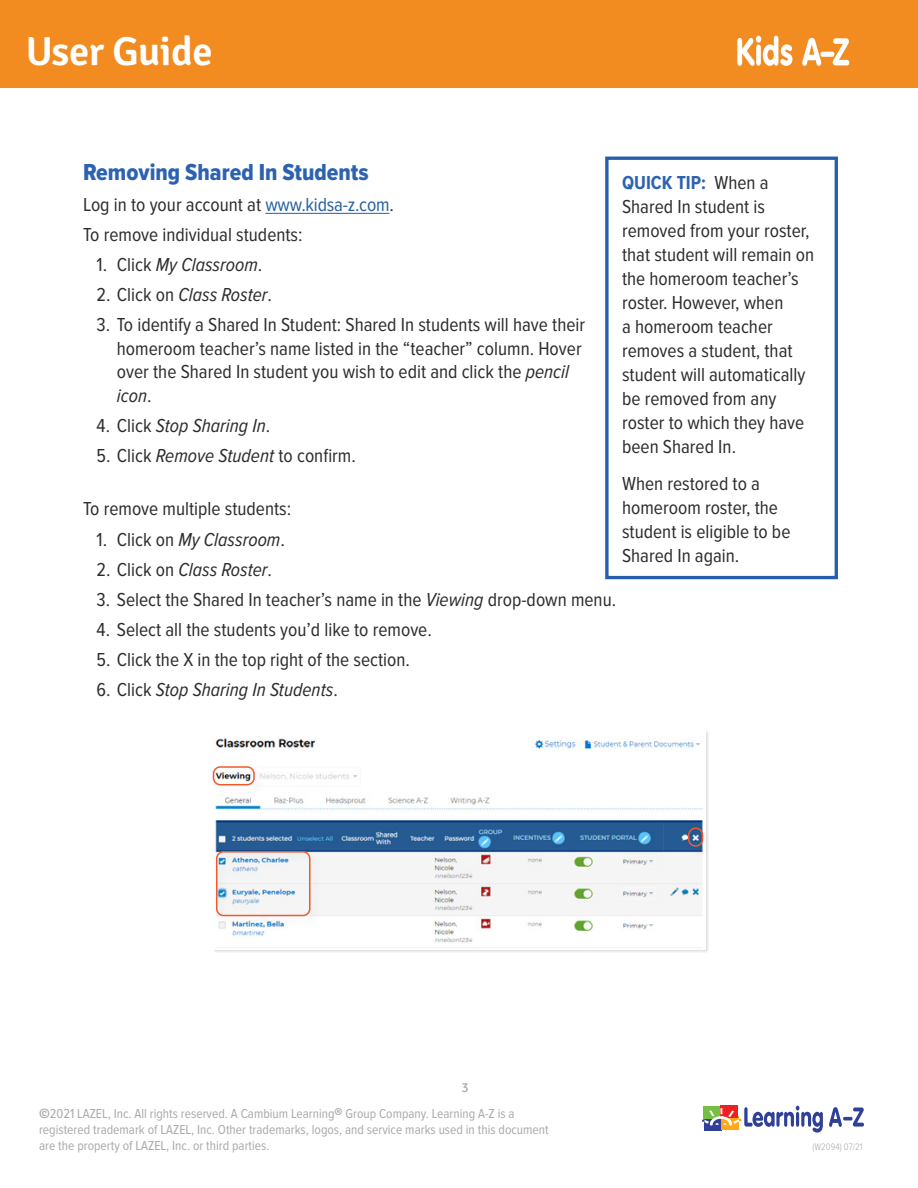
<style>
.page{position:relative;width:918px;height:1188px;background:#fff}
.page>*{position:absolute;margin:0;border:0;box-sizing:border-box;transform-origin:0 0}
.ParaHead_2{font:600 40.5px "Signika";letter-spacing:-.01em;color:#fff}
.ParaHead_2-2{font:24px "Proxima Nova Cond Extrabld";color:#2c62af}
.Body_2{font:19.5px/24px "Proxima Nova Cond";color:#2e2b2c}
.t1{font:italic 19.5px "Proxima Nova Cond";color:#2e2b2c}
.ParaHead_2-3{font:19.5px "Proxima Nova Cond";color:#2e2b2c}
.t2{font:13.5px/16.2px "Proxima Nova Cond";color:#a8a9ad}
.t3{font:13.5px "Signika";color:#a8a9ad}
.t4{font:300 9.75px "Proxima Nova Cond";color:#a8a9ad}
.s1{color:#2661a1}
.s2{font-style:normal}
.s3{font-style:italic}
.s4{font-weight:700;color:#2c62af}
.s5{font-family:"Signika"}
</style>
<div class="page">
<div style="left:720px;top:1105px;width:17px;height:13px;background:#ed2124"></div>
<svg style="left:702px;top:1106px;width:121px;height:27px"></svg>
<svg style="left:829px;top:1107px;width:35px;height:20px"></svg>
<div style="left:0;top:0;width:918px;height:88px;background:#f28b20"></div>
<svg style="left:737px;top:36px;width:55px;height:30px"></svg>
<svg style="left:802px;top:38px;width:19px;height:28px"></svg>
<div style="left:820px;top:52px;width:14px;height:5px;background:#fff;border-radius:2px"></div>
<svg style="left:833px;top:38px;width:16px;height:27px"></svg>
<hr style="left:265px;top:213px;width:124px;height:1px;background:#2661a1">
<div style="left:605px;top:157px;width:233px;height:422px;border:3px solid #245eac"></div>
<div style="left:213px;top:730px;width:496px;height:223px;background:#231f20;opacity:.15"></div>
<img style="left:213px;top:730px;width:493px;height:219px">
<div style="left:210px;top:763px;width:57px;height:35px;background:#231f20;opacity:.1"></div>
<div style="left:213px;top:766px;width:42px;height:19px;border:2px solid #f1592f;border-radius:7px"></div>
<div style="left:213px;top:848px;width:110px;height:80px;background:#231f20;opacity:.1"></div>
<div style="left:216px;top:851px;width:94px;height:65px;border:2px solid #f1592f;border-radius:7px"></div>
<div style="left:685px;top:825px;width:31px;height:34px;background:#231f20;opacity:.1"></div>
<div style="left:688px;top:828px;width:15px;height:19px;border:2px solid #f1592f;border-radius:7px"></div>
<p class="ParaHead_2" style="left:26px;top:28px;width:188px">User Guide</p>
<p class="ParaHead_2-2" style="left:83px;top:159px;width:287px">Removing Shared In Students</p>
<p class="ParaHead_2-3" style="left:83px;top:193px;width:312px">Log in to your account at <span class="s1">www.kidsa-z.com</span>.</p>
<p class="ParaHead_2-3" style="left:83px;top:224px;width:221px">To remove individual students:</p>
<p class="t1" style="left:97px;top:254px;width:167px"><span class="s2">1. Click</span> My Classroom<span class="s2">.</span></p>
<p class="t1" style="left:97px;top:284px;width:177px"><span class="s2">2. Click on</span> Class Roster<span class="s2">.</span></p>
<p class="Body_2" style="left:117px;top:314px;width:470px;line-height:23.4px;text-indent:-20px">3. To identify a Shared In Student: Shared In students will have their homeroom teacher’s name listed in the “teacher” column. Hover over the Shared In student you wish to edit and click the <span class="s3">pencil icon</span>.</p>
<p class="t1" style="left:97px;top:414px;width:175px"><span class="s2">4. Click</span> Stop Sharing In<span class="s2">.</span></p>
<p class="Body_2" style="left:97px;top:444px;width:261px">5. Click <span class="s3">Remove Student</span> to confirm.</p>
<p class="Body_2" style="left:622px;top:171px;width:194px"><span class="s4">QUICK TIP:</span> When a<br>Shared In student is removed from your roster, that student will remain on the homeroom teacher’s roster. However, when<br>a homeroom teacher removes a student, that student will automatically be removed from any roster to which they have been Shared In.</p>
<p class="Body_2" style="left:622px;top:472px;width:170px">When restored to a homeroom roster, the student is eligible to be<br>Shared In again.</p>
<p class="ParaHead_2-3" style="left:83px;top:498px;width:210px">To remove multiple students:</p>
<p class="t1" style="left:97px;top:528px;width:190px"><span class="s2">1. Click on</span> My Classroom<span class="s2">.</span></p>
<p class="t1" style="left:97px;top:558px;width:177px"><span class="s2">2. Click on</span> Class Roster<span class="s2">.</span></p>
<p class="Body_2" style="left:97px;top:588px;width:521px">3. Select the Shared In teacher’s name in the <span class="s3">Viewing</span> drop-down menu.</p>
<p class="Body_2" style="left:97px;top:618px;width:337px">4. Select all the students you’d like to remove.</p>
<p class="Body_2" style="left:97px;top:648px;width:315px">5. Click the X in the top right of the section.</p>
<p class="t1" style="left:97px;top:679px;width:243px"><span class="s2">6. Click</span> Stop Sharing In Students<span class="s2">.</span></p>
<p class="t3" style="left:461px;top:1080px;width:9px">3</p>
<p class="t2" style="left:39px;top:1105px;width:511px"><span class="s5">©</span>2021 LAZEL, Inc. All rights reserved. A Cambium Learning<span class="s5">®</span> Group Company. Learning A-Z is a registered trademark of LAZEL, Inc. Other trademarks, logos, and service marks used in this document are the property of LAZEL, Inc. or third parties.</p>
<p class="t4" style="left:813px;top:1141px;width:51px">(W2094) 07/21</p>
</div>
